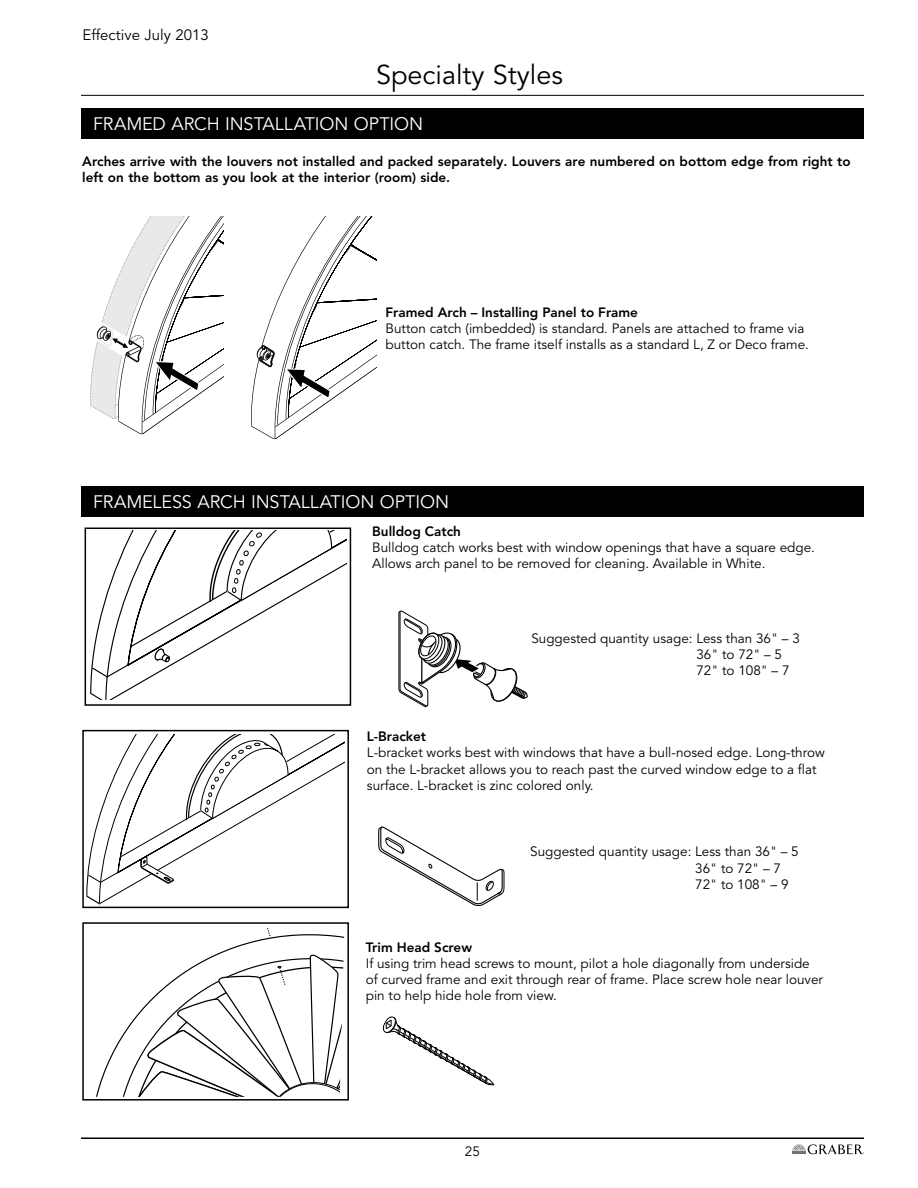
<style>
.page{position:relative;width:918px;height:1188px;background:#fff}
.page>*{position:absolute;margin:0;border:0;box-sizing:border-box;transform-origin:0 0}
.t1{font:27px "Avenir LT Std";color:#000}
.t2{font:18px "Avenir LT Std";color:#fff}
.t3{font:15px "Avenir LT Std";color:#000}
.t4{font:13.5px/16.2px "Avenir LT Std";color:#000}
.t5{font:800 13.5px/16.2px "Avenir LT Std";color:#000}
</style>
<div class="page">
<hr style="left:81px;top:95px;width:783px;height:1px;background:#000">
<svg style="left:793px;top:1144px;width:71px;height:10px"></svg>
<hr style="left:81px;top:1138px;width:783px;height:1px;background:#000">
<div style="left:81px;top:108px;width:783px;height:31px;background:#000"></div>
<div style="left:81px;top:486px;width:783px;height:30px;background:#000"></div>
<div style="left:85px;top:528px;width:266px;height:178px;border:2px solid #000"></div>
<div style="left:82px;top:922px;width:267px;height:179px;border:2px solid #000"></div>
<svg style="left:398px;top:611px;width:130px;height:96px"></svg>
<svg style="left:90px;top:531px;width:256px;height:168px"></svg>
<svg style="left:96px;top:928px;width:248px;height:169px"></svg>
<div style="left:82px;top:730px;width:267px;height:178px;border:2px solid #000"></div>
<svg style="left:378px;top:826px;width:126px;height:80px"></svg>
<svg style="left:86px;top:895px;width:15px;height:10px"></svg>
<svg style="left:86px;top:735px;width:259px;height:149px"></svg>
<svg style="left:90px;top:216px;width:134px;height:218px"></svg>
<svg style="left:251px;top:216px;width:125px;height:223px"></svg>
<svg style="left:382px;top:1016px;width:112px;height:70px"></svg>
<p class="t3" style="left:83px;top:26px;width:128px">Effective July 2013</p>
<h1 class="t1" style="left:376px;top:60px;width:188px">Specialty Styles</h1>
<h2 class="t2" style="left:93px;top:114px;width:332px">fram ed Arch I nstall ation option</h2>
<p class="t5" style="left:82px;top:153px;width:770px">Arches arrive with the louvers not installed and packed separately. Louvers are numbered on bottom edge from right to left on the bottom as you look at the interior (room) side.</p>
<p class="t5" style="left:386px;top:304px;width:254px">Framed Arch – Installing Panel to Frame</p>
<p class="t4" style="left:386px;top:321px;width:423px">Button catch (imbedded) is standard. Panels are attached to frame via button catch. The frame itself installs as a standard L, Z or Deco frame.</p>
<h2 class="t2" style="left:93px;top:491px;width:358px">Fram eless Arch I nstall ation Option</h2>
<p class="t5" style="left:372px;top:523px;width:90px">Bulldog Catch</p>
<p class="t4" style="left:372px;top:539px;width:442px">Bulldog catch works best with window openings that have a square edge.<br>Allows arch panel to be removed for cleaning. Available in White.</p>
<p class="t4" style="left:696px;top:630px;width:105px;text-indent:-165px">Suggested quantity usage: Less than 36" – 3<br>36" to 72" – 5<br>72" to 108" – 7</p>
<p class="t5" style="left:367px;top:728px;width:61px">L-Bracket</p>
<p class="t4" style="left:367px;top:745px;width:459px">L-bracket works best with windows that have a bull-nosed edge. Long-throw on the L-bracket allows you to reach past the curved window edge to a flat surface. L-bracket is zinc colored only.</p>
<p class="t4" style="left:695px;top:844px;width:105px;text-indent:-165px">Suggested quantity usage: Less than 36" – 5<br>36" to 72" – 7<br>72" to 108" – 9</p>
<p class="t5" style="left:366px;top:939px;width:108px">Trim Head Screw</p>
<p class="t4" style="left:366px;top:956px;width:459px">If using trim head screws to mount, pilot a hole diagonally from underside of curved frame and exit through rear of frame. Place screw hole near louver pin to help hide hole from view.</p>
<p class="t4" style="left:465px;top:1144px;width:17px">25</p>
</div>
